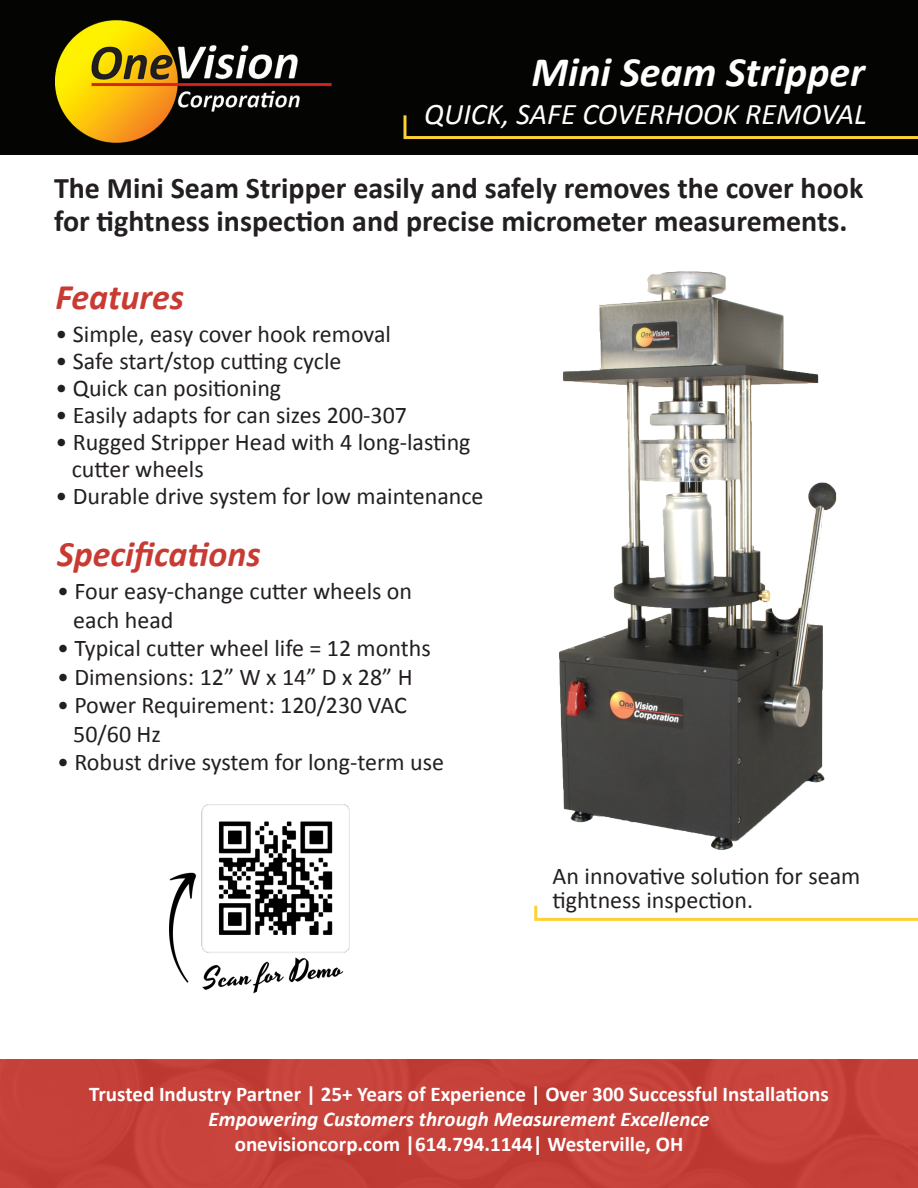
<style>
.page{position:relative;width:918px;height:1188px;background:#fff}
.page>*{position:absolute;margin:0;border:0;box-sizing:border-box;transform-origin:0 0}
.t1{font:italic 700 42px "Calibri";color:#fff}
.t2{font:italic 700 36px "Calibri";color:#c83b32}
.t3{font:700 30px/33px "Calibri";color:#231f20}
.t4{font:italic 30px "Calibri";color:#fff}
.t5{font:24px/27px "Calibri";color:#231f20}
.t6{font:700 21px/25.2px "Calibri";color:#fff;text-align:center}
.s1{font-style:italic}
</style>
<div class="page">
<div style="left:0;top:0;width:918px;height:154px;background:#040503"></div>
<hr style="left:537px;top:918px;width:381px;height:3px;background:#fdd230">
<hr style="left:534px;top:906px;width:3px;height:15px;background:#fdd230">
<img style="left:559px;top:271px;width:278px;height:579px">
<hr style="left:405px;top:136px;width:513px;height:3px;background:#fdd230">
<hr style="left:404px;top:115px;width:2px;height:24px;background:#fdd230">
<img style="left:56px;top:20px;width:276px;height:122px">
<img style="left:169px;top:805px;width:180px;height:189px">
<div style="left:0;top:1059px;width:918px;height:129px;background:#c6423a"></div>
<p class="t1" style="left:531px;top:42px;width:335px">Mini Seam Stripper</p>
<p class="t4" style="left:424px;top:93px;width:444px">QUICK, SAFE COVERHOOK REMOVAL</p>
<p class="t3" style="left:54px;top:171px;width:811px">The Mini Seam Stripper easily and safely removes the cover hook for tightness inspection and precise micrometer measurements.</p>
<p class="t2" style="left:56px;top:272px;width:130px">Features</p>
<p class="t5" style="left:56px;top:320px;width:337px">• Simple, easy cover hook removal</p>
<p class="t5" style="left:56px;top:347px;width:287px">• Safe start/stop cutting cycle</p>
<p class="t5" style="left:56px;top:374px;width:227px">• Quick can positioning</p>
<p class="t5" style="left:56px;top:401px;width:353px">• Easily adapts for can sizes 200-307</p>
<p class="t5" style="left:72px;top:428px;width:400px;text-indent:-16px">• Rugged Stripper Head with 4 long-lasting cutter wheels</p>
<p class="t5" style="left:56px;top:482px;width:430px">• Durable drive system for low maintenance</p>
<p class="t2" style="left:57px;top:528px;width:205px">Specifications</p>
<p class="t5" style="left:57px;top:577px;width:357px">• Four easy-change cutter wheels on</p>
<p class="t5" style="left:73px;top:606px;width:102px">each head</p>
<p class="t5" style="left:57px;top:634px;width:375px">• Typical cutter wheel life = 12 months</p>
<p class="t5" style="left:57px;top:663px;width:357px">• Dimensions: 12” W x 14” D x 28” H</p>
<p class="t5" style="left:57px;top:691px;width:351px">• Power Requirement: 120/230 VAC</p>
<p class="t5" style="left:73px;top:720px;width:89px">50/60 Hz</p>
<p class="t5" style="left:57px;top:748px;width:389px">• Robust drive system for long-term use</p>
<p class="t5" style="left:553px;top:863px;width:309px;line-height:24px">An innovative solution for seam tightness inspection.</p>
<p class="t6" style="left:89px;top:1081px;width:741px">Trusted Industry Partner | 25+ Years of Experience | Over 300 Successful Installations<br><span class="s1">Empowering Customers through Measurement Excellence<br></span>onevisioncorp.com |614.794.1144| Westerville, OH</p>
</div>
